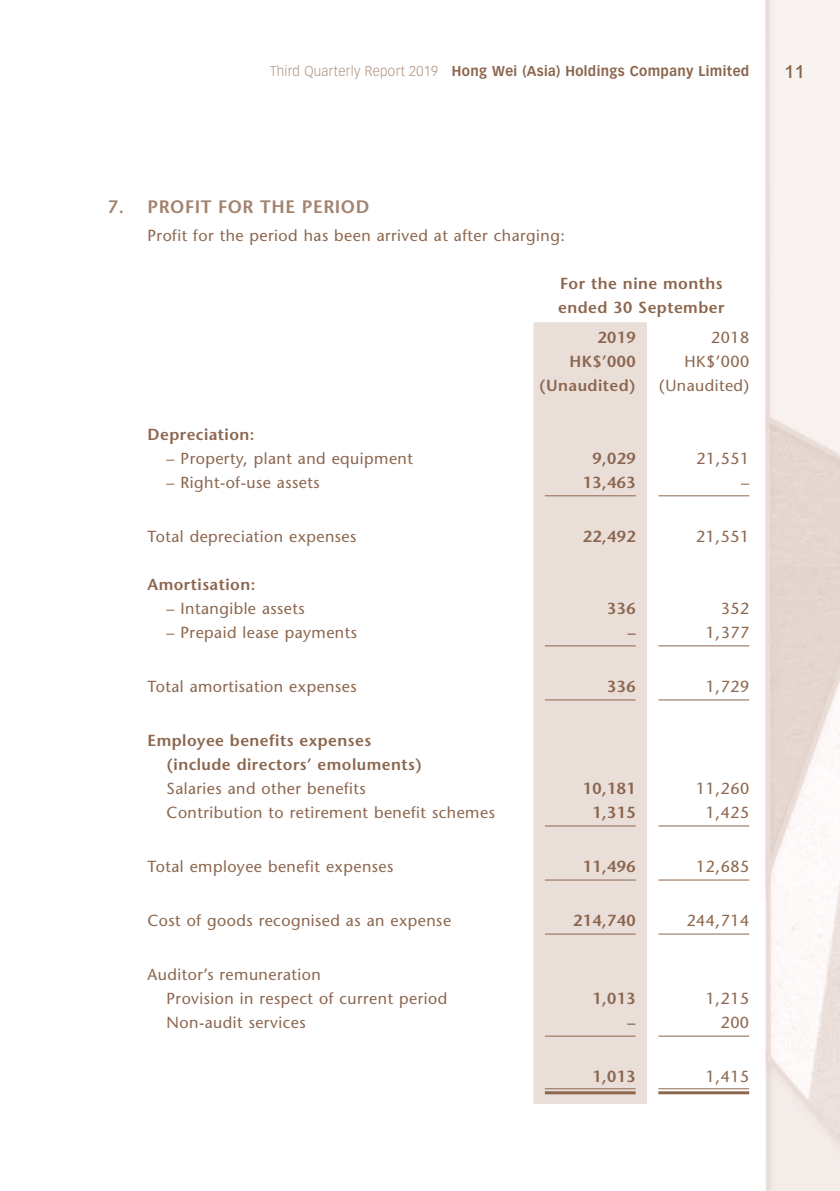
<style>
.page{position:relative;width:840px;height:1191px;background:#fff}
.page>*{position:absolute;margin:0;border:0;box-sizing:border-box;transform-origin:0 0}
.t1{font:600 18px "Stone Sans Std";letter-spacing:.03em;color:#a3836e}
.t2{font:500 18px "Arial MT Std";color:#8c664e}
.t3{font:500 16px/24px "Stone Sans Std";letter-spacing:.03em;color:#8c664e}
.t4{font:600 16px/24px "Stone Sans Std";letter-spacing:.03em;color:#8c664e}
.t5{font:700 14px "Vectora LT Std";letter-spacing:.025em;color:#8c664e;scale:.95 1}
.s1{font-weight:300;color:#af927f}
</style>
<div class="page">
<img style="left:646px;top:0;width:193px;height:1191px">
<div style="left:533px;top:322px;width:113px;height:782px;background:#eaded9"></div>
<hr style="left:544px;top:495px;width:91px;height:1px;background:#8c664e">
<hr style="left:658px;top:495px;width:90px;height:1px;background:#8c664e">
<hr style="left:544px;top:645px;width:91px;height:1px;background:#8c664e">
<hr style="left:658px;top:645px;width:90px;height:1px;background:#8c664e">
<hr style="left:544px;top:699px;width:91px;height:1px;background:#8c664e">
<hr style="left:658px;top:699px;width:90px;height:1px;background:#8c664e">
<hr style="left:544px;top:825px;width:91px;height:1px;background:#8c664e">
<hr style="left:658px;top:825px;width:90px;height:1px;background:#8c664e">
<hr style="left:544px;top:879px;width:91px;height:1px;background:#8c664e">
<hr style="left:658px;top:879px;width:90px;height:1px;background:#8c664e">
<hr style="left:544px;top:933px;width:91px;height:1px;background:#8c664e">
<hr style="left:658px;top:933px;width:90px;height:1px;background:#8c664e">
<hr style="left:544px;top:1035px;width:91px;height:1px;background:#8c664e">
<hr style="left:658px;top:1035px;width:90px;height:1px;background:#8c664e">
<hr style="left:544px;top:1088px;width:91px;height:1px;background:#8c664e">
<hr style="left:544px;top:1091px;width:91px;height:3px;background:#8c664e">
<hr style="left:658px;top:1088px;width:90px;height:1px;background:#8c664e">
<hr style="left:658px;top:1091px;width:90px;height:3px;background:#8c664e">
<p class="t5" style="left:270px;top:63px;width:505px"><span class="s1">Third Quarterly Report 2019</span> Hong Wei (Asia) Holdings Company Limited</p>
<p class="t2" style="left:784px;top:61px;width:22px">11</p>
<p class="t1" style="left:108px;top:196px;width:263px">7. PROFIT FOR THE PERIOD</p>
<p class="t3" style="left:147px;top:224px;width:418px">Profit for the period has been arrived at after charging:</p>
<p class="t4" style="left:558px;top:272px;width:168px">For the nine months ended 30 September</p>
<p class="t4" style="left:597px;top:326px;width:40px">2019</p>
<p class="t3" style="left:710px;top:326px;width:40px">2018</p>
<p class="t4" style="left:569px;top:350px;width:68px">HK$’000</p>
<p class="t3" style="left:684px;top:350px;width:66px">HK$’000</p>
<p class="t4" style="left:539px;top:374px;width:98px">(Unaudited)</p>
<p class="t3" style="left:658px;top:374px;width:91px">(Unaudited)</p>
<p class="t4" style="left:147px;top:422px;width:108px">Depreciation:</p>
<p class="t3" style="left:166px;top:446px;width:248px">– Property, plant and equipment</p>
<p class="t4" style="left:592px;top:446px;width:45px">9,029</p>
<p class="t3" style="left:696px;top:446px;width:54px">21,551</p>
<p class="t3" style="left:166px;top:470px;width:154px">– Right-of-use assets</p>
<p class="t4" style="left:582px;top:470px;width:54px">13,463</p>
<p class="t3" style="left:740px;top:470px;width:9px">–</p>
<p class="t3" style="left:147px;top:524px;width:210px">Total depreciation expenses</p>
<p class="t4" style="left:582px;top:524px;width:54px">22,492</p>
<p class="t3" style="left:696px;top:524px;width:54px">21,551</p>
<p class="t4" style="left:147px;top:572px;width:109px">Amortisation:</p>
<p class="t3" style="left:166px;top:596px;width:139px">– Intangible assets</p>
<p class="t4" style="left:606px;top:596px;width:30px">336</p>
<p class="t3" style="left:720px;top:596px;width:30px">352</p>
<p class="t3" style="left:166px;top:620px;width:192px">– Prepaid lease payments</p>
<p class="t4" style="left:627px;top:620px;width:9px">–</p>
<p class="t3" style="left:705px;top:620px;width:45px">1,377</p>
<p class="t3" style="left:147px;top:674px;width:210px">Total amortisation expenses</p>
<p class="t4" style="left:606px;top:674px;width:30px">336</p>
<p class="t3" style="left:705px;top:674px;width:45px">1,729</p>
<p class="t4" style="left:166px;top:728px;width:257px;text-indent:-19px">Employee benefits expenses (include directors’ emoluments)</p>
<p class="t3" style="left:166px;top:776px;width:201px">Salaries and other benefits</p>
<p class="t4" style="left:582px;top:776px;width:54px">10,181</p>
<p class="t3" style="left:696px;top:776px;width:54px">11,260</p>
<p class="t3" style="left:166px;top:800px;width:329px">Contribution to retirement benefit schemes</p>
<p class="t4" style="left:592px;top:800px;width:45px">1,315</p>
<p class="t3" style="left:705px;top:800px;width:45px">1,425</p>
<p class="t3" style="left:147px;top:854px;width:247px">Total employee benefit expenses</p>
<p class="t4" style="left:582px;top:854px;width:54px">11,496</p>
<p class="t3" style="left:696px;top:854px;width:54px">12,685</p>
<p class="t3" style="left:147px;top:908px;width:305px">Cost of goods recognised as an expense</p>
<p class="t4" style="left:573px;top:908px;width:64px">214,740</p>
<p class="t3" style="left:686px;top:908px;width:64px">244,714</p>
<p class="t3" style="left:166px;top:962px;width:282px;text-indent:-19px">Auditor’s remuneration<br>Provision in respect of current period</p>
<p class="t4" style="left:592px;top:986px;width:45px">1,013</p>
<p class="t3" style="left:705px;top:986px;width:45px">1,215</p>
<p class="t3" style="left:166px;top:1010px;width:141px">Non-audit services</p>
<p class="t4" style="left:627px;top:1010px;width:9px">–</p>
<p class="t3" style="left:720px;top:1010px;width:30px">200</p>
<p class="t4" style="left:592px;top:1064px;width:45px">1,013</p>
<p class="t3" style="left:705px;top:1064px;width:45px">1,415</p>
</div>
